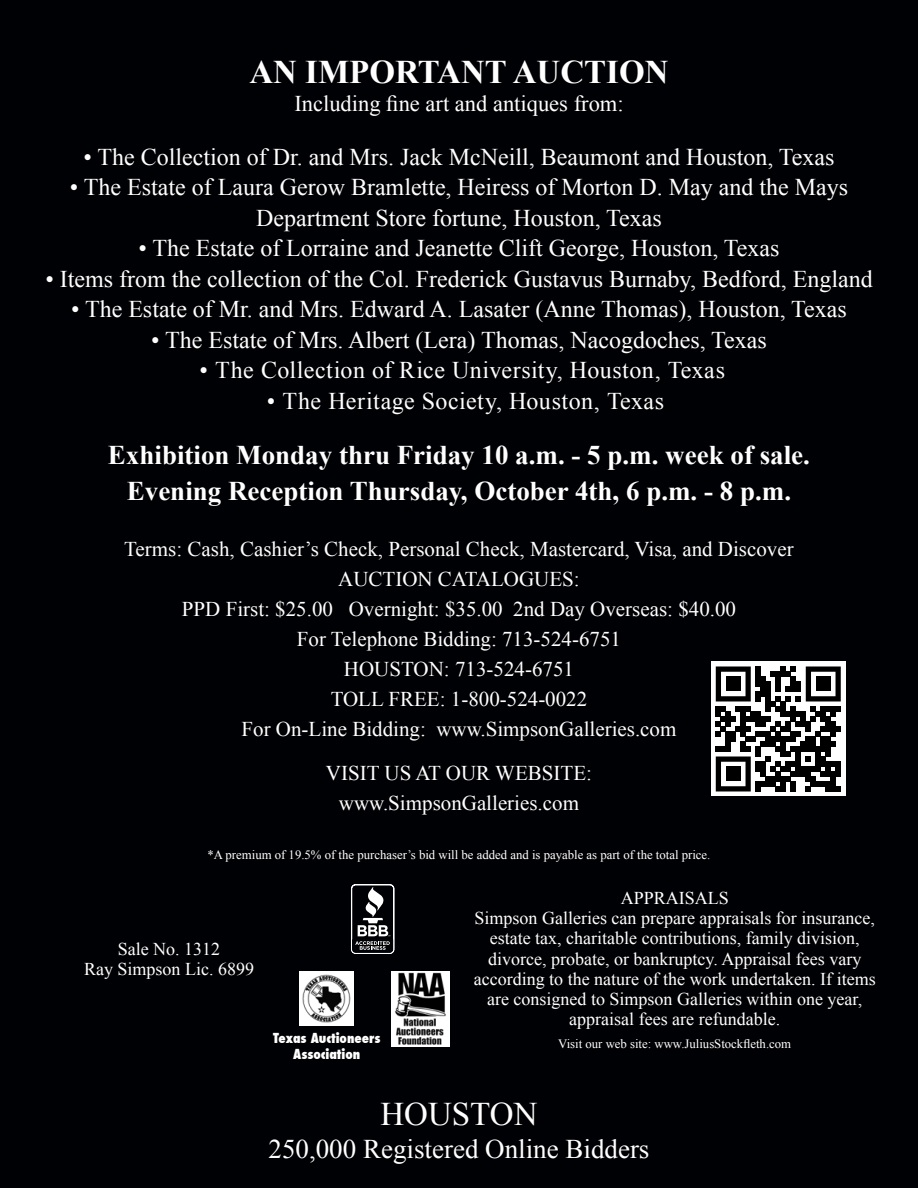
<style>
.page{position:relative;width:918px;height:1188px;background:#000104}
.page>*{position:absolute;margin:0;border:0;box-sizing:border-box;transform-origin:0 0}
.t1{font:700 33px "Times New Roman";color:#fff}
.t2{font:33px "Times New Roman";color:#fff}
.t3{font:700 27px/36px "Times New Roman";color:#fff;text-align:center}
.t4{font:27px "Times New Roman";color:#fff}
.t5{font:24px/30.5px "Times New Roman";color:#fff;text-align:center}
.t6{font:24px "Times New Roman";letter-spacing:.02em;color:#fff}
.t7{font:22.5px "Times New Roman";color:#fff}
.t8{font:21px/30px "Times New Roman";color:#fff;text-align:center}
.t9{font:18px/20.2px "Times New Roman";color:#fff;text-align:center}
.t10{font:800 condensed 13.5px/16.2px "Futura";color:#fff;text-align:center}
.t11{font:12.75px "Times New Roman";color:#fff}
</style>
<div class="page">
<img style="left:392px;top:971px;width:57px;height:76px">
<img style="left:300px;top:971px;width:54px;height:54px">
<svg style="left:351px;top:884px;width:43px;height:70px"></svg>
<div style="left:711px;top:662px;width:135px;height:134px;background:#fff"></div>
<svg style="left:716px;top:666px;width:125px;height:126px"></svg>
<div style="left:726px;top:676px;width:15px;height:16px;background:#000"></div>
<div style="left:816px;top:676px;width:15px;height:16px;background:#000"></div>
<div style="left:726px;top:766px;width:15px;height:16px;background:#000"></div>
<h1 class="t1" style="left:249px;top:49px;width:421px">AN IMPORTANT AUCTION</h1>
<p class="t7" style="left:294px;top:88px;width:331px">Including fine art and antiques from:</p>
<p class="t5" style="left:83px;top:141px;width:753px">• The Collection of Dr. and Mrs. Jack McNeill, Beaumont and Houston, Texas</p>
<p class="t5" style="left:70px;top:172px;width:780px">• The Estate of Laura Gerow Bramlette, Heiress of Morton D. May and the Mays<br>Department Store fortune, Houston, Texas</p>
<p class="t5" style="left:138px;top:233px;width:643px">• The Estate of Lorraine and Jeanette Clift George, Houston, Texas</p>
<p class="t5" style="left:45px;top:263px;width:829px">• Items from the collection of the Col. Frederick Gustavus Burnaby, Bedford, England</p>
<p class="t5" style="left:71px;top:294px;width:777px">• The Estate of Mr. and Mrs. Edward A. Lasater (Anne Thomas), Houston, Texas</p>
<p class="t5" style="left:151px;top:324px;width:617px">• The Estate of Mrs. Albert (Lera) Thomas, Nacogdoches, Texas</p>
<p class="t6" style="left:200px;top:354px;width:527px">• The Collection of Rice University, Houston, Texas</p>
<p class="t6" style="left:267px;top:385px;width:399px">• The Heritage Society, Houston, Texas</p>
<p class="t3" style="left:108px;top:436px;width:704px">Exhibition Monday thru Friday 10 a.m. - 5 p.m. week of sale.<br>Evening Reception Thursday, October 4th, 6 p.m. - 8 p.m.</p>
<p class="t8" style="left:124px;top:534px;width:671px">Terms: Cash, Cashier’s Check, Personal Check, Mastercard, Visa, and Discover AUCTION CATALOGUES:<br>PPD First: $25.00 Overnight: $35.00 2nd Day Overseas: $40.00<br>For Telephone Bidding: 713-524-6751<br>HOUSTON: 713-524-6751<br>TOLL FREE: 1-800-524-0022<br>For On-Line Bidding: www.SimpsonGalleries.com</p>
<p class="t8" style="left:326px;top:757px;width:268px">VISIT US AT OUR WEBSITE: www.SimpsonGalleries.com</p>
<p class="t11" style="left:208px;top:846px;width:504px">*A premium of 19.5% of the purchaser’s bid will be added and is payable as part of the total price.</p>
<p class="t9" style="left:84px;top:938px;width:172px">Sale No. 1312<br>Ray Simpson Lic. 6899</p>
<p class="t10" style="left:273px;top:1030px;width:109px">Texas Auctioneers<br>Association</p>
<p class="t9" style="left:474px;top:887px;width:403px">APPRAISALS<br>Simpson Galleries can prepare appraisals for insurance, estate tax, charitable contributions, family division, divorce, probate, or bankruptcy. Appraisal fees vary according to the nature of the work undertaken. If items are consigned to Simpson Galleries within one year, appraisal fees are refundable.</p>
<p class="t11" style="left:558px;top:1036px;width:234px">Visit our web site: www.JuliusStockfleth.com</p>
<h1 class="t2" style="left:380px;top:1092px;width:159px">HOUSTON</h1>
<p class="t4" style="left:269px;top:1131px;width:382px">250,000 Registered Online Bidders</p>
</div>
